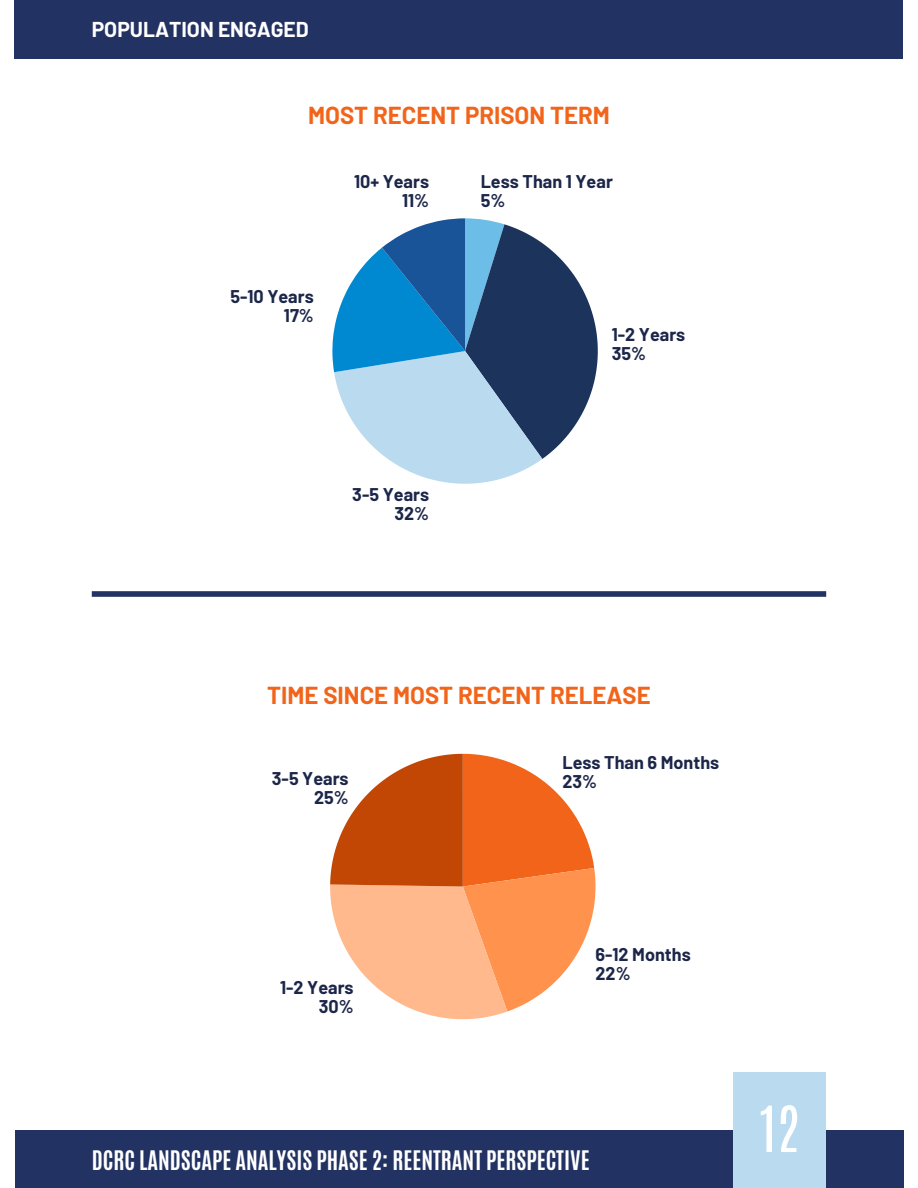
<style>
.page{position:relative;width:918px;height:1188px;background:#fff}
.page>*{position:absolute;margin:0;border:0;box-sizing:border-box;transform-origin:0 0}
.t1{font:54px "Antonio";color:#fff}
.t2{font:700 24px "Barlow";color:#f26419}
.t3{font:700 22.5px "Antonio";color:#fff}
.t4{font:700 21px "Barlow";color:#fff}
.t5{font:700 18px "Barlow";color:#1c2649}
</style>
<div class="page">
<div style="left:15px;top:1130px;width:888px;height:58px;background:#223262"></div>
<div style="left:733px;top:1072px;width:93px;height:116px;background:#badaef"></div>
<div style="left:15px;top:0;width:888px;height:59px;background:#223262"></div>
<svg style="left:332px;top:218px;width:266px;height:266px"></svg>
<svg style="left:330px;top:754px;width:266px;height:265px"></svg>
<div style="left:92px;top:591px;width:734px;height:6px;background:#223262"></div>
<p class="t4" style="left:92px;top:16px;width:219px">POPULATION ENGAGED</p>
<h1 class="t2" style="left:308px;top:100px;width:303px">MOST RECENT PRISON TERM</h1>
<p class="t5" style="left:230px;top:285px;width:85px">5-10 Years</p>
<p class="t5" style="left:284px;top:304px;width:31px">17%</p>
<p class="t5" style="left:354px;top:170px;width:77px">10+ Years</p>
<h1 class="t5" style="left:402px;top:189px;width:29px">11%</h1>
<p class="t5" style="left:352px;top:483px;width:78px">3-5 Years</p>
<p class="t5" style="left:394px;top:502px;width:36px">32%</p>
<p class="t5" style="left:481px;top:170px;width:134px">Less Than 1 Year</p>
<p class="t5" style="left:481px;top:189px;width:26px">5%</p>
<p class="t5" style="left:612px;top:323px;width:75px">1-2 Years</p>
<p class="t5" style="left:612px;top:342px;width:36px">35%</p>
<p class="t2" style="left:267px;top:680px;width:385px">TIME SINCE MOST RECENT RELEASE</p>
<p class="t5" style="left:272px;top:767px;width:78px">3-5 Years</p>
<p class="t5" style="left:314px;top:786px;width:36px">25%</p>
<p class="t5" style="left:562px;top:751px;width:158px">Less Than 6 Months</p>
<p class="t5" style="left:562px;top:770px;width:36px">23%</p>
<p class="t5" style="left:280px;top:976px;width:75px">1-2 Years</p>
<p class="t5" style="left:319px;top:995px;width:36px">30%</p>
<p class="t5" style="left:596px;top:943px;width:97px">6-12 Months</p>
<p class="t5" style="left:596px;top:962px;width:37px">22%</p>
<h1 class="t3" style="left:92px;top:1145px;width:499px">DCRC LANDSCAPE ANALYSIS PHASE 2: REENTRANT PERSPECTIVE</h1>
<h2 class="t1" style="left:760px;top:1090px;width:42px">12</h2>
</div>
